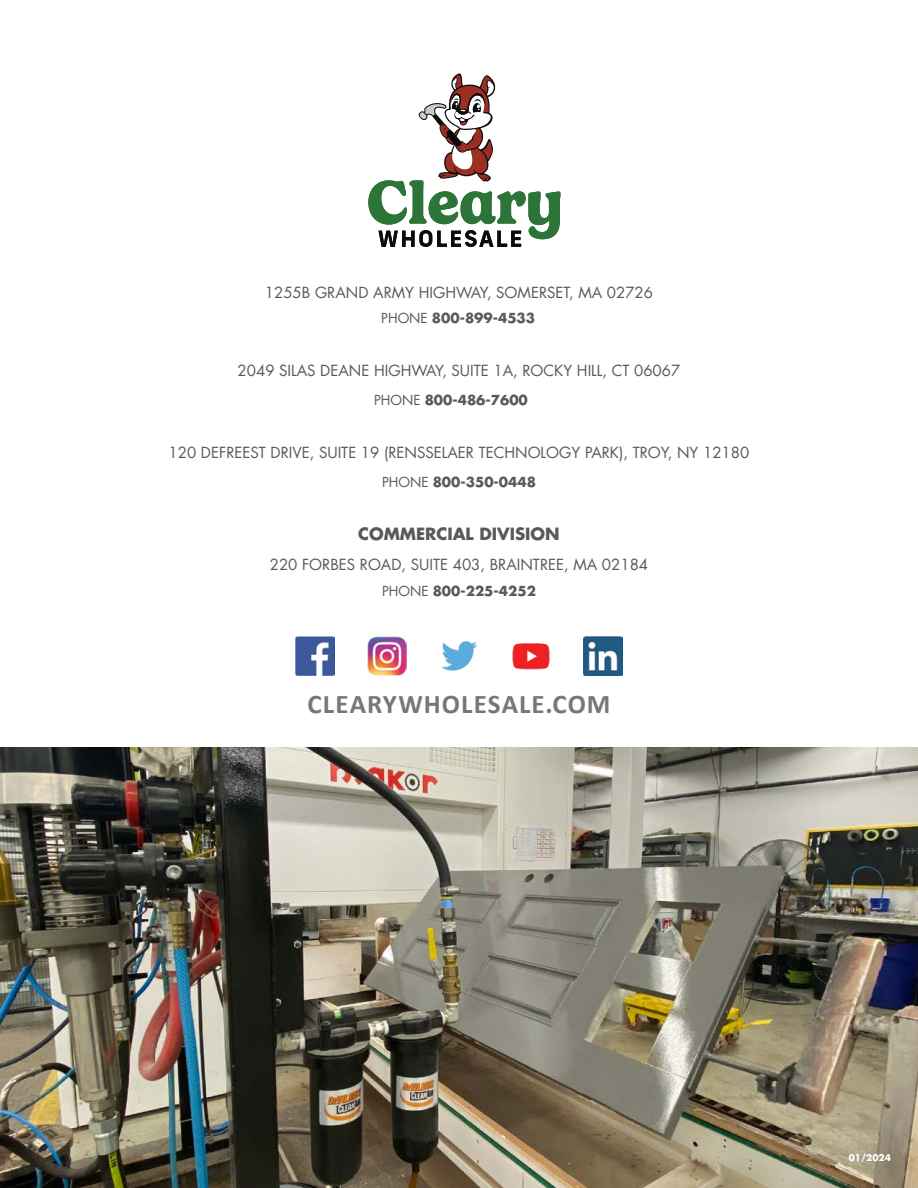
<style>
.page{position:relative;width:918px;height:1188px;background:#fff}
.page>*{position:absolute;margin:0;border:0;box-sizing:border-box;transform-origin:0 0}
.t1{font:700 27px "Calibri";letter-spacing:.04em;color:#76777c}
.t2{font:700 16.5px "Futura LT";color:#58595b}
.t3{font:15px "Futura LT";color:#58595b}
.t4{font:700 13.5px "Futura LT";color:#58595b}
.t5{font:700 9px "Futura LT";color:#fff}
.s1{font-weight:400}
</style>
<div class="page">
<img style="left:0;top:748px;width:918px;height:440px">
<svg style="left:368px;top:74px;width:193px;height:173px"></svg>
<img style="left:295px;top:637px;width:39px;height:39px">
<img style="left:367px;top:637px;width:39px;height:39px">
<img style="left:441px;top:641px;width:36px;height:30px">
<img style="left:512px;top:643px;width:38px;height:27px">
<img style="left:584px;top:637px;width:39px;height:39px">
<p class="t3" style="left:265px;top:283px;width:390px">1255B GRAND ARMY HIGHWAY, SOMERSET, MA 02726</p>
<p class="t4" style="left:381px;top:309px;width:155px"><span class="s1">PHONE</span> 800-899-4533</p>
<p class="t3" style="left:238px;top:361px;width:444px">2049 SILAS DEANE HIGHWAY, SUITE 1A, ROCKY HILL, CT 06067</p>
<p class="t4" style="left:374px;top:391px;width:155px"><span class="s1">PHONE</span> 800-486-7600</p>
<p class="t3" style="left:169px;top:443px;width:582px">120 DEFREEST DRIVE, SUITE 19 (RENSSELAER TECHNOLOGY PARK), TROY, NY 12180</p>
<p class="t4" style="left:382px;top:472px;width:155px"><span class="s1">PHONE</span> 800-350-0448</p>
<p class="t2" style="left:358px;top:523px;width:203px">COMMERCIAL DIVISION</p>
<p class="t3" style="left:270px;top:555px;width:380px">220 FORBES ROAD, SUITE 403, BRAINTREE, MA 02184</p>
<p class="t4" style="left:382px;top:582px;width:155px"><span class="s1">PHONE</span> 800-225-4252</p>
<h1 class="t1" style="left:307px;top:685px;width:305px">CLEARYWHOLESALE.COM</h1>
<p class="t5" style="left:849px;top:1152px;width:44px">01/2024</p>
</div>
